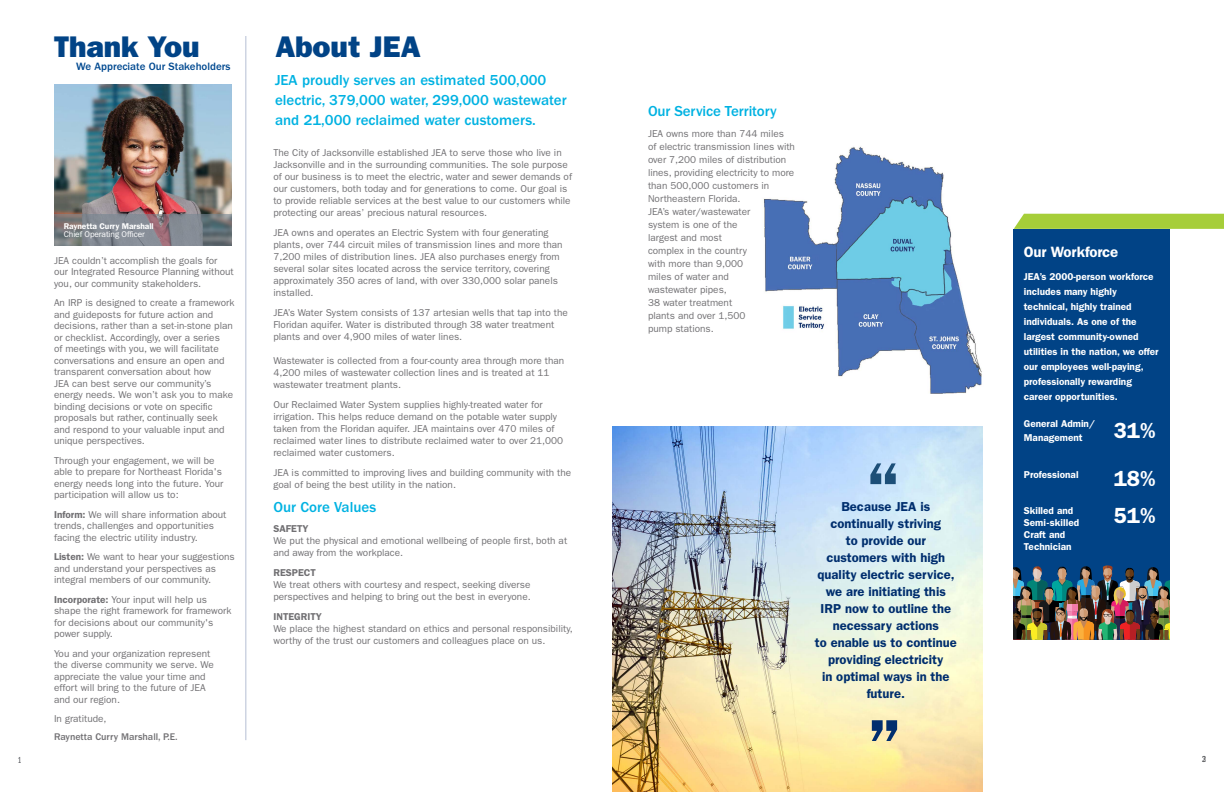
<style>
.page{position:relative;width:1224px;height:792px;background:#fff}
.page>*{position:absolute;margin:0;border:0;box-sizing:border-box;transform-origin:0 0}
.t1{font:600 74px "Franklin Gothic";color:#1c4f78}
.t2{font:600 74px "Franklin Gothic";color:#002e6e}
.t3{font:30px "ITC Franklin Gothic Std Hvy";color:#014386}
.t4{font:600 22px/48px "Franklin Gothic";color:#fff}
.t5{font:500 15px/20px "Franklin Gothic";color:#00b2e2}
.t6{font:500 15px "ITC Franklin Gothic Std";letter-spacing:-.01em;color:#00b2e2}
.t7{font:600 15px "ITC Franklin Gothic Std";letter-spacing:-.01em;color:#fff}
.t8{font:600 13px/17px "Franklin Gothic";color:#002e6e;text-align:center}
.t9{font:500 11px "ITC Franklin Gothic Std";color:#004990}
.t10{font:10px/11.5px "Franklin Gothic";color:#717073}
.t11{font:600 10px/15px "Franklin Gothic";color:#fff}
.t12{font:500 10px "Franklin Gothic";color:#717073}
.t13{font:600 10px "Franklin Gothic";color:#717073}
.t14{font:9px "ITC Franklin Gothic Std Bk Cp";color:#54565b}
.t15{font:600 8.4px "ITC Franklin Gothic Std";letter-spacing:-.01em;color:#fff}
.t16{font:8.4px "ITC Franklin Gothic Std";letter-spacing:-.01em;color:#fff}
.s1{font-weight:600}
.s2{font-family:"Franklin Gothic"}
.s3{color:#58595b}
</style>
<div class="page">
<div style="left:1014px;top:229px;width:156px;height:411px;background:#014386"></div>
<img style="left:1014px;top:565px;width:156px;height:75px">
<img style="left:763px;top:146px;width:219px;height:248px">
<img style="left:612px;top:426px;width:370px;height:366px">
<svg style="left:1014px;top:214px;width:210px;height:15px;background:#a8cf3f"></svg>
<img style="left:54px;top:85px;width:178px;height:130px">
<svg style="left:54px;top:215px;width:178px;height:31px;background:#7e8188"></svg>
<hr style="left:246px;top:36px;width:1px;height:704px;background:#425c90">
<h2 class="t3" style="left:54px;top:29px;width:148px">Thank You</h2>
<p class="t9" style="left:76px;top:60px;width:156px">We Appreciate Our Stakeholders</p>
<p class="t15" style="left:64px;top:221px;width:91px">Raynetta Curry Marshall</p>
<p class="t16" style="left:64px;top:230px;width:83px">Chief Operating Officer</p>
<p class="t10" style="left:54px;top:255px;width:181px">JEA couldn’t accomplish the goals for our Integrated Resource Planning without you, our community stakeholders.</p>
<p class="t10" style="left:54px;top:297px;width:182px">An IRP is designed to create a framework and guideposts for future action and decisions, rather than a set-in-stone plan or checklist. Accordingly, over a series<br>of meetings with you, we will facilitate conversations and ensure an open and transparent conversation about how<br>JEA can best serve our community’s energy needs. We won’t ask you to make binding decisions or vote on specific proposals but rather, continually seek and respond to your valuable input and unique perspectives.</p>
<p class="t10" style="left:54px;top:455px;width:171px">Through your engagement, we will be able to prepare for Northeast Florida's energy needs long into the future. Your participation will allow us to:</p>
<p class="t10" style="left:54px;top:509px;width:174px"><span class="s1">Inform:</span> We will share information about trends, challenges and opportunities facing the electric utility industry.</p>
<p class="t10" style="left:54px;top:551px;width:182px"><span class="s1">Listen:</span> We want to hear your suggestions and understand your perspectives as integral members of our community.</p>
<p class="t10" style="left:54px;top:594px;width:179px"><span class="s1">Incorporate:</span> Your input will help us shape the right framework for framework for decisions about our community's power supply.</p>
<p class="t10" style="left:54px;top:648px;width:161px">You and your organization represent the diverse community we serve. We appreciate the value your time and effort will bring to the future of JEA and our region.</p>
<p class="t10" style="left:54px;top:713px;width:54px">In gratitude,</p>
<p class="t12" style="left:54px;top:731px;width:125px">Raynetta Curry Marshall, P.E.</p>
<h2 class="t3" style="left:275px;top:29px;width:147px">About JEA</h2>
<h3 class="t5" style="left:275px;top:70px;width:293px">JEA proudly serves an estimated 500,000 electric, 379,000 water, 299,000 wastewater and 21,000 reclaimed water customers.</h3>
<p class="t10" style="left:273px;top:146px;width:300px;line-height:12px">The City of Jacksonville established JEA to serve those who live in Jacksonville and in the surrounding communities. The sole purpose of our business is to meet the electric, water and sewer demands of our customers, both today and for generations to come. Our goal is to provide reliable services at the best value to our customers while protecting our areas’ precious natural resources.</p>
<p class="t10" style="left:273px;top:226px;width:291px;line-height:12px">JEA owns and operates an Electric System with four generating plants, over 744 circuit miles of transmission lines and more than 7,200 miles of distribution lines. JEA also purchases energy from several solar sites located across the service territory, covering approximately 350 acres of land, with over 330,000 solar panels installed.</p>
<p class="t10" style="left:273px;top:306px;width:296px;line-height:12px">JEA’s Water System consists of 137 artesian wells that tap into the<br>Floridan aquifer. Water is distributed through 38 water treatment plants and over 4,900 miles of water lines.</p>
<p class="t10" style="left:273px;top:354px;width:292px;line-height:12px">Wastewater is collected from a four-county area through more than<br>4,200 miles of wastewater collection lines and is treated at 11 wastewater treatment plants.</p>
<p class="t10" style="left:273px;top:398px;width:291px;line-height:12px">Our Reclaimed Water System supplies highly-treated water for irrigation. This helps reduce demand on the potable water supply taken from the Floridan aquifer. JEA maintains over 470 miles of reclaimed water lines to distribute reclaimed water to over 21,000 reclaimed water customers.</p>
<p class="t10" style="left:273px;top:466px;width:299px;line-height:12px">JEA is committed to improving lives and building community with the goal of being the best utility in the nation.</p>
<h3 class="t5" style="left:273px;top:497px;width:104px">Our Core Values</h3>
<p class="t13" style="left:273px;top:522px;width:36px">SAFETY</p>
<p class="t10" style="left:273px;top:534px;width:295px;line-height:12px">We put the physical and emotional wellbeing of people first, both at and away from the workplace.</p>
<p class="t13" style="left:273px;top:566px;width:44px">RESPECT</p>
<p class="t10" style="left:273px;top:578px;width:259px;line-height:12px">We treat others with courtesy and respect, seeking diverse perspectives and helping to bring out the best in everyone.</p>
<p class="t13" style="left:273px;top:610px;width:50px">INTEGRITY</p>
<p class="t10" style="left:273px;top:622px;width:301px;line-height:12px">We place the highest standard on ethics and personal responsibility, worthy of the trust our customers and colleagues place on us.</p>
<h3 class="t6" style="left:648px;top:102px;width:130px">Our Service <span class="s2">Territory</span></h3>
<p class="t10" style="left:648px;top:127px;width:148px;line-height:13px">JEA owns more than 744 miles<br>of electric transmission lines with over 7,200 miles of distribution lines, providing electricity to more than 500,000 customers in<br>Northeastern Florida.<br>JEA’s water/wastewater<br>system is one of the<br>largest and most<br>complex in the country<br>with more than 9,000<br>miles of water and<br>wastewater pipes,<br>38 water treatment<br>plants and over 1,500<br>pump stations.</p>
<h1 class="t1" style="left:865px;top:445px;width:37px">“</h1>
<p class="t8" style="left:815px;top:498px;width:143px">Because JEA is continually striving<br>to provide our customers with high quality electric service, we are initiating this<br>IRP now to outline the necessary actions<br>to enable us to continue providing electricity<br>in optimal ways in the future.</p>
<h1 class="t2" style="left:867px;top:702px;width:37px">”</h1>
<h3 class="t7" style="left:1024px;top:243px;width:96px">Our Workforce</h3>
<p class="t11" style="left:1024px;top:269px;width:136px">JEA’s 2000-person workforce includes many highly technical, highly trained individuals. As one of the largest community-owned utilities in the nation, we offer our employees well-paying, professionally rewarding career opportunities.</p>
<p class="t11" style="left:1024px;top:417px;width:73px;line-height:13.2px">General Admin/<br>Management</p>
<p class="t11" style="left:1024px;top:467px;width:56px">Professional</p>
<p class="t11" style="left:1024px;top:504px;width:57px;line-height:12px">Skilled and<br>Semi-skilled<br>Craft and<br>Technician</p>
<h3 class="t4" style="left:1114px;top:406px;width:43px">31%<br>18%</h3>
<h3 class="t4" style="left:1114px;top:492px;width:43px">51%</h3>
<p class="t14" style="left:18px;top:755px;width:5px">1</p>
<p class="t14" style="left:1202px;top:754px;width:5px">3<span class="s3">2</span></p>
</div>
